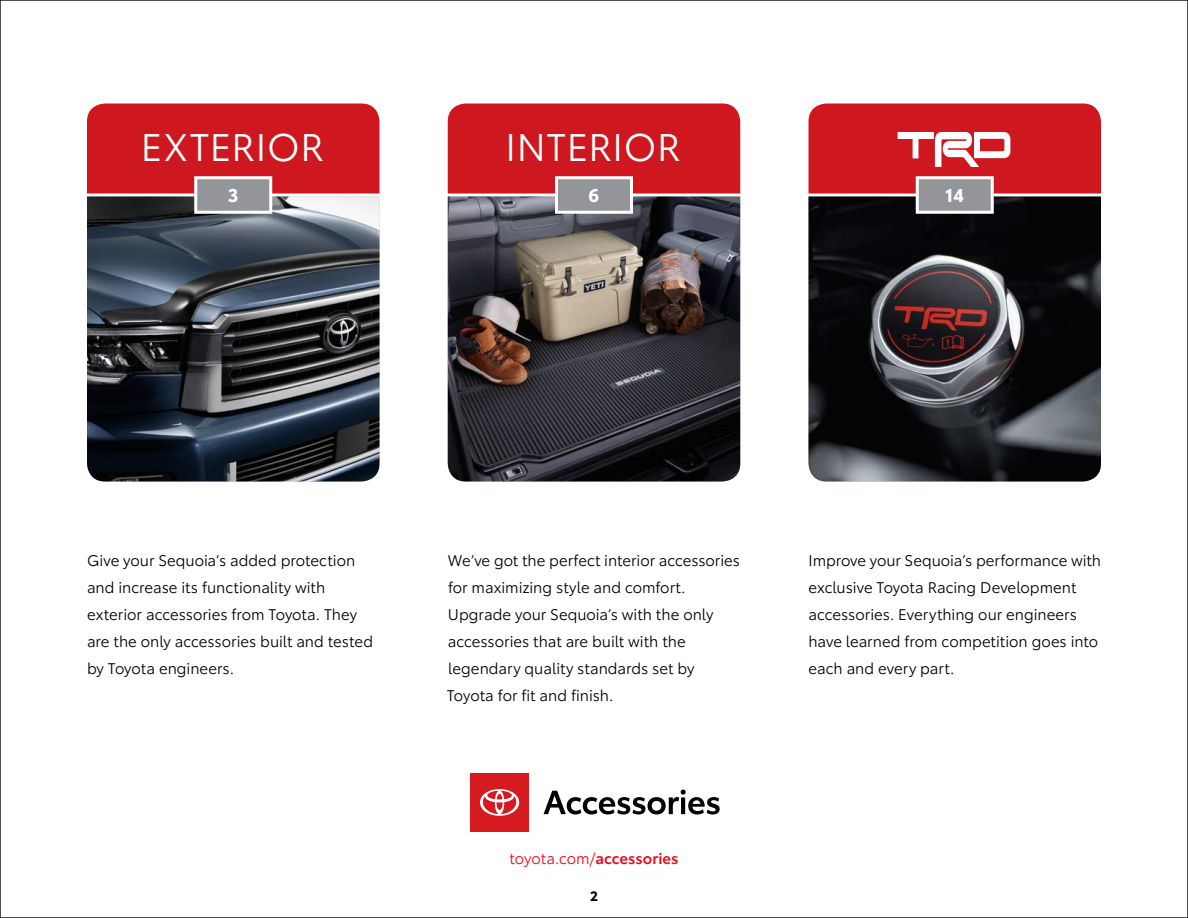
<style>
.page{position:relative;width:1188px;height:918px;background:#fff}
.page>*{position:absolute;margin:0;border:0;box-sizing:border-box;transform-origin:0 0}
.t1{font:37.5px "Toyota Type";letter-spacing:.015em;color:#fff}
.t2{font:700 18px "Toyota Type";color:#fff}
.t3{font:15px/27px "Toyota Type";color:#000}
.t4{font:15px "Toyota Type";letter-spacing:-.005em;color:#eb0a1e}
.t5{font:700 13.2px "Toyota Type";color:#000}
.s1{font-weight:600}
</style>
<div class="page">
<img style="left:448px;top:196px;width:292px;height:286px">
<div style="left:448px;top:104px;width:292px;height:90px;background:#ce171f"></div>
<div style="left:556px;top:178px;width:76px;height:34px;background:#939598"></div>
<div style="left:555px;top:176px;width:78px;height:38px;border:3px solid #fff"></div>
<img style="left:87px;top:196px;width:293px;height:286px">
<div style="left:87px;top:104px;width:293px;height:90px;background:#ce171f"></div>
<div style="left:196px;top:178px;width:75px;height:34px;background:#939598"></div>
<div style="left:194px;top:176px;width:78px;height:38px;border:3px solid #fff"></div>
<img style="left:808px;top:196px;width:293px;height:286px">
<div style="left:917px;top:178px;width:75px;height:34px;background:#939598"></div>
<div style="left:916px;top:176px;width:78px;height:38px;border:3px solid #fff"></div>
<div style="left:470px;top:773px;width:59px;height:59px;background:#d71920"></div>
<svg style="left:480px;top:789px;width:39px;height:27px"></svg>
<svg style="left:544px;top:790px;width:176px;height:24px"></svg>
<svg style="left:808px;top:104px;width:293px;height:90px;background:#d03239"></svg>
<h1 class="t1" style="left:141px;top:120px;width:185px">EXTERIOR</h1>
<p class="t2" style="left:228px;top:181px;width:12px">3</p>
<p class="t2" style="left:945px;top:181px;width:21px">14</p>
<h1 class="t1" style="left:506px;top:120px;width:177px">INTERIOR</h1>
<p class="t2" style="left:589px;top:181px;width:12px">6</p>
<p class="t3" style="left:87px;top:546px;width:288px">Give your Sequoia’s added protection and increase its functionality with exterior accessories from Toyota. They are the only accessories built and tested by Toyota engineers.</p>
<p class="t3" style="left:447px;top:546px;width:295px">We’ve got the perfect interior accessories for maximizing style and comfort.<br>Upgrade your Sequoia’s with the only accessories that are built with the legendary quality standards set by Toyota for fit and finish.</p>
<p class="t4" style="left:510px;top:848px;width:170px">toyota.com/<span class="s1">accessories</span></p>
<p class="t5" style="left:590px;top:886px;width:9px">2</p>
<p class="t3" style="left:808px;top:546px;width:294px">Improve your Sequoia’s performance with exclusive Toyota Racing Development accessories. Everything our engineers have learned from competition goes into each and every part.</p>
</div>
